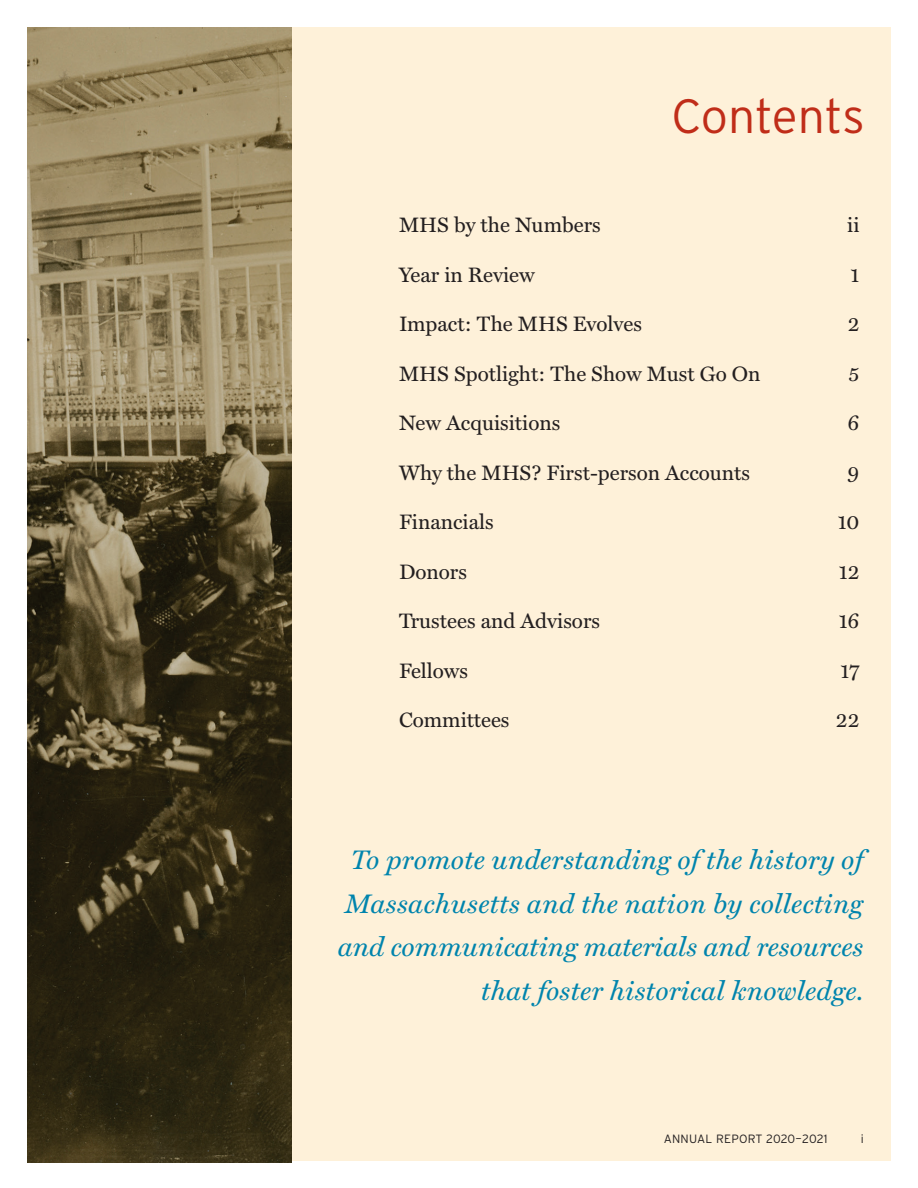
<style>
.page{position:relative;width:918px;height:1188px;background:#fff}
.page>*{position:absolute;margin:0;border:0;box-sizing:border-box;transform-origin:0 0}
.Story_header{font:300 48px "Interstate";letter-spacing:-.005em;color:#c02d19}
.t1{font:italic 27px/43.5px "Miller Text";letter-spacing:.01em;color:#0084ad;text-align:right}
.Contents_page_text{font:21px "Miller Text";color:#231f20}
.t2{font:300 12px "Interstate";letter-spacing:.02em;color:#231f20}
</style>
<div class="page">
<div style="left:27px;top:27px;width:864px;height:1134px;background:#fef1d9"></div>
<img style="left:27px;top:27px;width:265px;height:1135px">
<p class="Story_header" style="left:672px;top:87px;width:195px">Contents</p>
<p class="Contents_page_text" style="left:399px;top:213px;width:203px">MHS by the Numbers</p>
<p class="Contents_page_text" style="left:847px;top:213px;width:14px">ii</p>
<p class="Contents_page_text" style="left:399px;top:262px;width:137px">Year in Review</p>
<p class="Contents_page_text" style="left:851px;top:262px;width:10px">1</p>
<p class="Contents_page_text" style="left:399px;top:312px;width:244px">Impact: The MHS Evolves</p>
<p class="Contents_page_text" style="left:848px;top:312px;width:13px">2</p>
<p class="Contents_page_text" style="left:399px;top:361px;width:363px">MHS Spotlight: The Show Must Go On</p>
<p class="Contents_page_text" style="left:849px;top:361px;width:12px">5</p>
<p class="Contents_page_text" style="left:399px;top:411px;width:163px">New Acquisitions</p>
<p class="Contents_page_text" style="left:848px;top:411px;width:13px">6</p>
<p class="Contents_page_text" style="left:399px;top:460px;width:353px">Why the MHS? First-person Accounts</p>
<p class="Contents_page_text" style="left:848px;top:460px;width:13px">9</p>
<p class="Contents_page_text" style="left:399px;top:510px;width:96px">Financials</p>
<p class="Contents_page_text" style="left:838px;top:510px;width:23px">10</p>
<p class="Contents_page_text" style="left:399px;top:559px;width:69px">Donors</p>
<p class="Contents_page_text" style="left:839px;top:559px;width:22px">12</p>
<p class="Contents_page_text" style="left:399px;top:609px;width:203px">Trustees and Advisors</p>
<p class="Contents_page_text" style="left:839px;top:609px;width:22px">16</p>
<p class="Contents_page_text" style="left:399px;top:658px;width:71px">Fellows</p>
<p class="Contents_page_text" style="left:841px;top:658px;width:20px">17</p>
<p class="Contents_page_text" style="left:399px;top:708px;width:112px">Committees</p>
<p class="Contents_page_text" style="left:836px;top:708px;width:25px">22</p>
<p class="t1" style="left:351px;top:839px;width:514px">To promote understanding of the history of</p>
<p class="t1" style="left:345px;top:882px;width:520px">Massachusetts and the nation by collecting</p>
<p class="t1" style="left:338px;top:926px;width:527px">and communicating materials and resources that foster historical knowledge.</p>
<p class="t2" style="left:664px;top:1132px;width:165px">ANNUAL REPORT 2020–2021</p>
<p class="t2" style="left:861px;top:1131px;width:5px">i</p>
</div>
